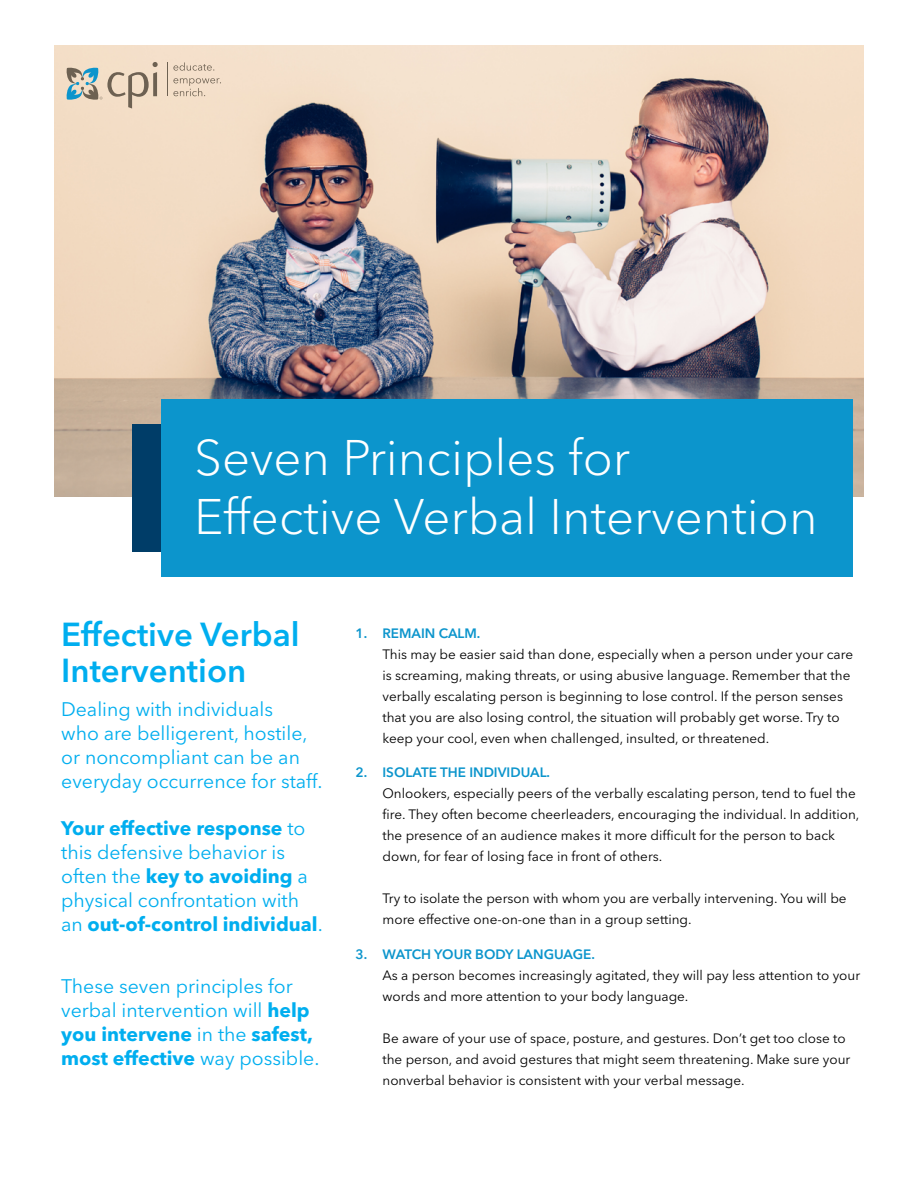
<style>
.page{position:relative;width:918px;height:1188px;background:#fff}
.page>*{position:absolute;margin:0;border:0;box-sizing:border-box;transform-origin:0 0}
.Title_White{font:300 49.5px/59.4px "Avenir Next LT Pro";color:#fff}
.AV_Demi_CAPS_16_17{font:600 33px/36px "Avenir Next LT Pro";color:#00aeef}
.AV_Demi_CAPS_16_17-2{font:19.5px/24px "Avenir Next LT Pro";color:#00aeef}
.AV_Next_9_14{font:13.5px/21px "Avenir Next LT Pro";color:#000}
.s1{font-weight:700}
.s2{font-weight:600;color:#0c95cc}
</style>
<div class="page">
<img style="left:54px;top:45px;width:810px;height:451px">
<div style="left:132px;top:425px;width:468px;height:127px;background:#003d68"></div>
<svg style="left:67px;top:62px;width:91px;height:47px;background:#ccc2b1"></svg>
<svg style="left:173px;top:62px;width:41px;height:9px"></svg>
<svg style="left:173px;top:78px;width:48px;height:18px"></svg>
<hr style="left:167px;top:62px;width:1px;height:34px;background:#6d6152">
<div style="left:162px;top:399px;width:691px;height:178px;background:#0c95cc"></div>
<p class="Title_White" style="left:194px;top:428px;width:625px">Seven Principles for<br>Effective Verbal Intervention</p>
<p class="AV_Demi_CAPS_16_17" style="left:61px;top:617px;width:240px">Effective Verbal<br>Intervention</p>
<p class="AV_Demi_CAPS_16_17-2" style="left:61px;top:697px;width:263px">Dealing with individuals<br>who are belligerent, hostile, or noncompliant can be an everyday occurrence for staff.</p>
<p class="AV_Demi_CAPS_16_17-2" style="left:61px;top:817px;width:263px"><span class="s1">Your effective response</span> to this defensive behavior is often the <span class="s1">key to avoiding</span> a physical confrontation with an <span class="s1">out-of-control individual</span>.</p>
<p class="AV_Demi_CAPS_16_17-2" style="left:61px;top:974px;width:260px">These seven principles for verbal intervention will <span class="s1">help you intervene</span> in the <span class="s1">safest, most effective</span> way possible.</p>
<p class="AV_Next_9_14" style="left:382px;top:622px;width:472px;text-indent:-27px"><span class="s2">1. REMAIN CALM.<br></span>This may be easier said than done, especially when a person under your care is screaming, making threats, or using abusive language. Remember that the verbally escalating person is beginning to lose control. If the person senses that you are also losing control, the situation will probably get worse. Try to keep your cool, even when challenged, insulted, or threatened.</p>
<p class="AV_Next_9_14" style="left:382px;top:762px;width:478px;text-indent:-27px"><span class="s2">2. ISOLATE THE INDIVIDUAL.<br></span>Onlookers, especially peers of the verbally escalating person, tend to fuel the fire. They often become cheerleaders, encouraging the individual. In addition, the presence of an audience makes it more difficult for the person to back down, for fear of losing face in front of others.</p>
<p class="AV_Next_9_14" style="left:382px;top:888px;width:466px">Try to isolate the person with whom you are verbally intervening. You will be more effective one-on-one than in a group setting.</p>
<p class="AV_Next_9_14" style="left:382px;top:943px;width:479px;text-indent:-27px"><span class="s2">3. WATCH YOUR BODY LANGUAGE.<br></span>As a person becomes increasingly agitated, they will pay less attention to your words and more attention to your body language.</p>
<p class="AV_Next_9_14" style="left:382px;top:1027px;width:469px">Be aware of your use of space, posture, and gestures. Don’t get too close to the person, and avoid gestures that might seem threatening. Make sure your nonverbal behavior is consistent with your verbal message.</p>
</div>
